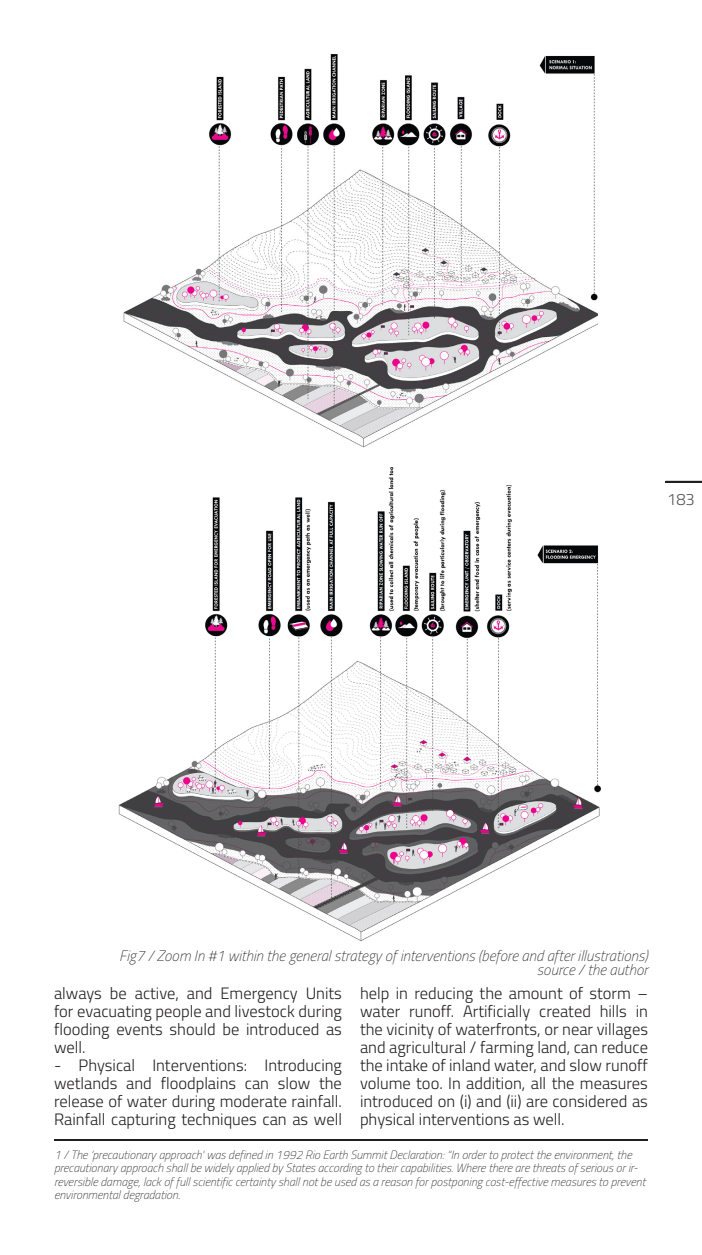
<style>
.page{position:relative;width:702px;height:1255px;background:#fff}
.page>*{position:absolute;margin:0;border:0;box-sizing:border-box;transform-origin:0 0}
.t1{font:300 16.5px/18px "Titillium";color:#231f20;text-align:justify}
.t2{font:300 16.5px "Titillium";color:#57585a}
.t3{font:italic 100 15px "Titillium";color:#231f20}
.t4{font:italic 100 12px/13.5px "Titillium";color:#231f20}
</style>
<div class="page">
<hr style="left:665px;top:480px;width:37px;height:2px;background:#57585a">
<hr style="left:665px;top:481px;width:37px;height:1px;background:#231f20">
<img style="left:118px;top:467px;width:483px;height:475px">
<img style="left:123px;top:54px;width:474px;height:394px">
<hr style="left:54px;top:1139px;width:594px;height:1px;background:#231f20">
<p class="t2" style="left:667px;top:487px;width:29px">183</p>
<p class="t3" style="left:119px;top:945px;width:530px">Fig7 / Zoom In #1 within the general strategy of interventions (before and after illustrations)</p>
<p class="t3" style="left:537px;top:959px;width:113px">source / the author</p>
<p class="t1" style="left:54px;top:983px;width:289px">always be active, and Emergency Units for evacuating people and livestock during flooding events should be introduced as well.</p>
<p class="t1" style="left:54px;top:1055px;width:289px">- Physical Interventions: Introducing wetlands and floodplains can slow the release of water during moderate rainfall.<br>Rainfall capturing techniques can as well</p>
<p class="t1" style="left:360px;top:983px;width:289px">help in reducing the amount of storm – water runoff. Artificially created hills in the vicinity of waterfronts, or near villages and agricultural / farming land, can reduce the intake of inland water, and slow runoff volume too. In addition, all the measures introduced on (i) and (ii) are considered as physical interventions as well.</p>
<p class="t4" style="left:54px;top:1146px;width:593px">1 / The ‘precautionary approach' was defined in 1992 Rio Earth Summit Declaration: “In order to protect the environment, the precautionary approach shall be widely applied by States according to their capabilities. Where there are threats of serious or ir&shy;reversible damage, lack of full scientific certainty shall not be used as a reason for postponing cost-effective measures to prevent environmental degradation.</p>
</div>
